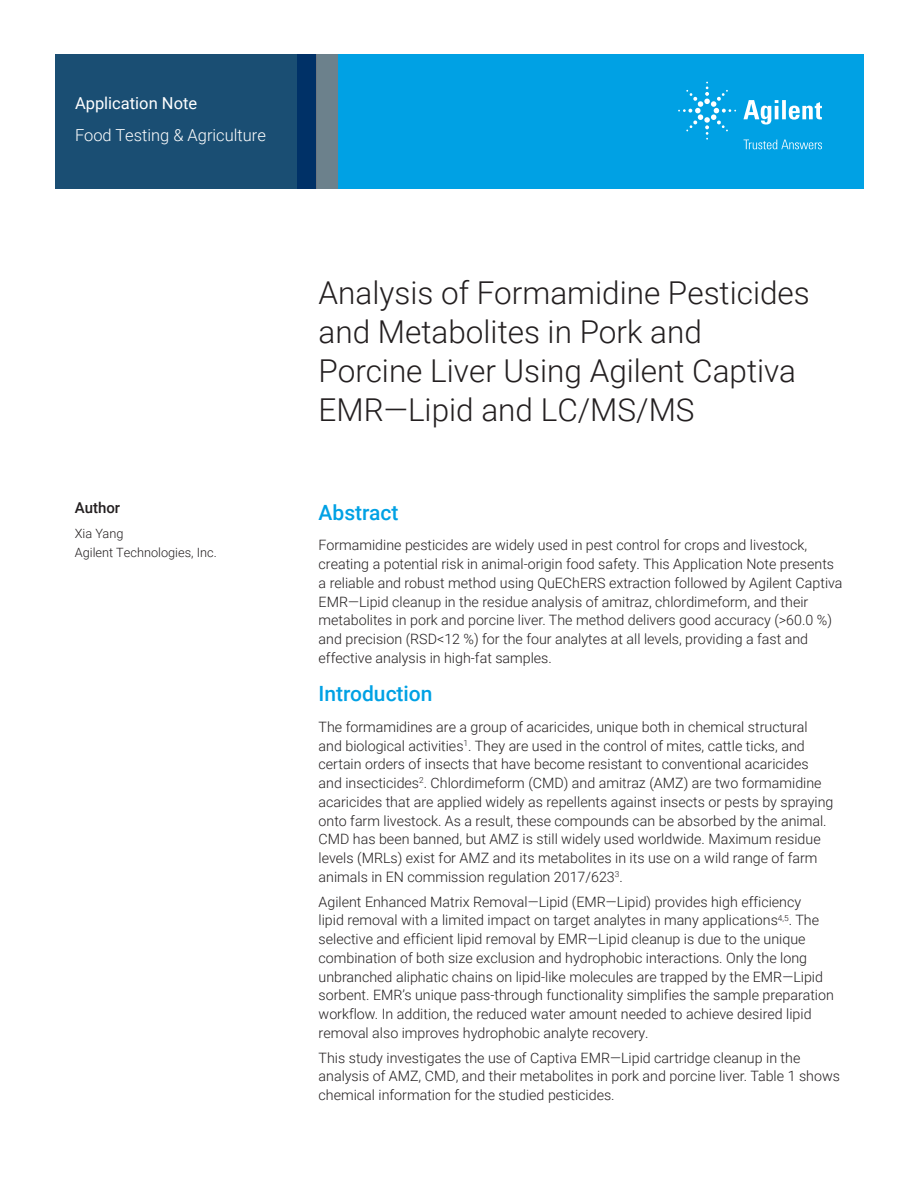
<style>
.page{position:relative;width:918px;height:1188px;background:#fff}
.page>*{position:absolute;margin:0;border:0;box-sizing:border-box;transform-origin:0 0}
.t1{font:300 31.5px/39px "Roboto";color:#231f20}
.Header_1{font:500 21px "Roboto";color:#00a1e4}
.Area_Identifier{font:300 16.5px "Roboto";color:#fff}
.Doctype{font:16.5px "Roboto";color:#fff}
.DATA_author_title{font:500 15px "Roboto";color:#231f20}
.Text{font:300 14.25px/18.8px "Roboto";color:#231f20}
.DATA_author_name___i{font:300 12.75px/18.8px "Roboto";color:#231f20}
</style>
<div class="page">
<div style="left:297px;top:54px;width:567px;height:135px;background:#00a1e4"></div>
<svg style="left:55px;top:54px;width:261px;height:135px;background:#184b72"></svg>
<div style="left:316px;top:54px;width:22px;height:135px;background:#6c818c"></div>
<svg style="left:743px;top:100px;width:79px;height:25px"></svg>
<svg style="left:678px;top:82px;width:58px;height:58px"></svg>
<svg style="left:744px;top:140px;width:78px;height:9px"></svg>
<p class="Doctype" style="left:75px;top:91px;width:124px">Application Note</p>
<p class="Area_Identifier" style="left:75px;top:124px;width:192px">Food Testing &amp; Agriculture</p>
<p class="DATA_author_title" style="left:75px;top:498px;width:47px">Author</p>
<p class="DATA_author_name___i" style="left:75px;top:524px;width:143px">Xia Yang<br>Agilent Technologies, Inc.</p>
<p class="t1" style="left:319px;top:272px;width:493px">Analysis of Formamidine Pesticides and Metabolites in Pork and<br>Porcine Liver Using Agilent Captiva<br>EMR—Lipid and LC/MS/MS</p>
<p class="Header_1" style="left:319px;top:498px;width:82px">Abstract</p>
<p class="Text" style="left:319px;top:535px;width:526px">Formamidine pesticides are widely used in pest control for crops and livestock, creating a potential risk in animal-origin food safety. This Application Note presents a reliable and robust method using QuEChERS extraction followed by Agilent Captiva EMR—Lipid cleanup in the residue analysis of amitraz, chlordimeform, and their metabolites in pork and porcine liver. The method delivers good accuracy (&gt;60.0 %) and precision (RSD&lt;12 %) for the four analytes at all levels, providing a fast and effective analysis in high-fat samples.</p>
<p class="Header_1" style="left:319px;top:679px;width:116px">Introduction</p>
<p class="Text" style="left:319px;top:717px;width:516px">The formamidines are a group of acaricides, unique both in chemical structural and biological activities<sup>1</sup>. They are used in the control of mites, cattle ticks, and certain orders of insects that have become resistant to conventional acaricides and insecticides<sup>2</sup>. Chlordimeform (CMD) and amitraz (AMZ) are two formamidine acaricides that are applied widely as repellents against insects or pests by spraying onto farm livestock. As a result, these compounds can be absorbed by the animal.<br>CMD has been banned, but AMZ is still widely used worldwide. Maximum residue levels (MRLs) exist for AMZ and its metabolites in its use on a wild range of farm animals in EN commission regulation 2017/623<sup>3</sup>.</p>
<p class="Text" style="left:319px;top:892px;width:517px">Agilent Enhanced Matrix Removal—Lipid (EMR—Lipid) provides high efficiency<br>lipid removal with a limited impact on target analytes in many applications<sup>4,5</sup>. The selective and efficient lipid removal by EMR—Lipid cleanup is due to the unique combination of both size exclusion and hydrophobic interactions. Only the long unbranched aliphatic chains on lipid-like molecules are trapped by the EMR—Lipid sorbent. EMR’s unique pass-through functionality simplifies the sample preparation workflow. In addition, the reduced water amount needed to achieve desired lipid removal also improves hydrophobic analyte recovery.</p>
<p class="Text" style="left:319px;top:1048px;width:523px">This study investigates the use of Captiva EMR—Lipid cartridge cleanup in the analysis of AMZ, CMD, and their metabolites in pork and porcine liver. Table 1 shows chemical information for the studied pesticides.</p>
</div>
